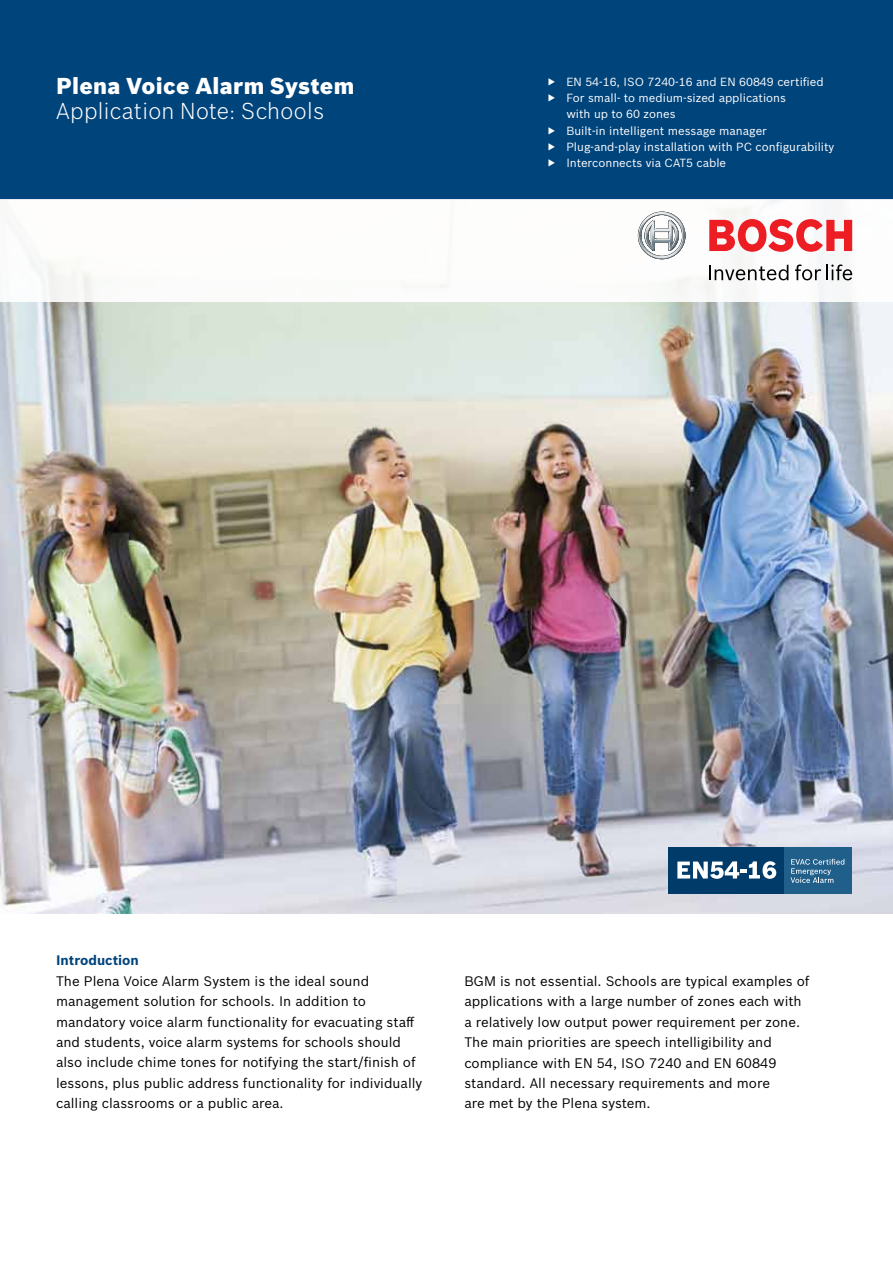
<style>
.page{position:relative;width:893px;height:1263px;background:#fff}
.page>*{position:absolute;margin:0;border:0;box-sizing:border-box;transform-origin:0 0}
.t1{font:300 22.5px "Bosch Sans";letter-spacing:.015em;color:#fff}
.t2{font:900 22.5px "Bosch Sans";letter-spacing:.015em;color:#fff}
.t3{font:13.5px/20.4px "Bosch Sans";color:#000}
.t4{font:700 13.5px "Bosch Sans";color:#00447c}
.t5{font:11.55px/16.4px "Bosch Sans";color:#fff}
</style>
<div class="page">
<img style="left:0;top:301px;width:893px;height:613px">
<div style="left:0;top:0;width:893px;height:199px;background:#00447c"></div>
<svg style="left:638px;top:212px;width:47px;height:47px"></svg>
<svg style="left:709px;top:219px;width:143px;height:33px"></svg>
<svg style="left:709px;top:265px;width:79px;height:15px"></svg>
<svg style="left:795px;top:264px;width:57px;height:16px"></svg>
<div style="left:784px;top:847px;width:68px;height:46px;background:#215f8b"></div>
<div style="left:668px;top:847px;width:116px;height:46px;background:#003b6a"></div>
<svg style="left:677px;top:861px;width:99px;height:18px"></svg>
<svg style="left:791px;top:859px;width:53px;height:24px"></svg>
<h1 class="t2" style="left:56px;top:69px;width:300px">Plena Voice Alarm System</h1>
<h1 class="t1" style="left:56px;top:96px;width:270px">Application Note: Schools</h1>
<p class="t5" style="left:566px;top:73px;width:269px">EN 54-16, ISO 7240-16 and EN 60849 certified For small- to medium-sized applications<br>with up to 60 zones<br>Built-in intelligent message manager Plug-and-play installation with PC configurability Interconnects via CAT5 cable</p>
<p class="t4" style="left:56px;top:950px;width:84px">Introduction</p>
<p class="t3" style="left:56px;top:970px;width:368px">The Plena Voice Alarm System is the ideal sound management solution for schools. In addition to mandatory voice alarm functionality for evacuating staff and students, voice alarm systems for schools should also include chime tones for notifying the start/finish of lessons, plus public address functionality for individually calling classrooms or a public area.</p>
<p class="t3" style="left:464px;top:970px;width:347px">BGM is not essential. Schools are typical examples of applications with a large number of zones each with a relatively low output power requirement per zone.<br>The main priorities are speech intelligibility and compliance with EN 54, ISO 7240 and EN 60849 standard. All necessary requirements and more<br>are met by the Plena system.</p>
</div>
